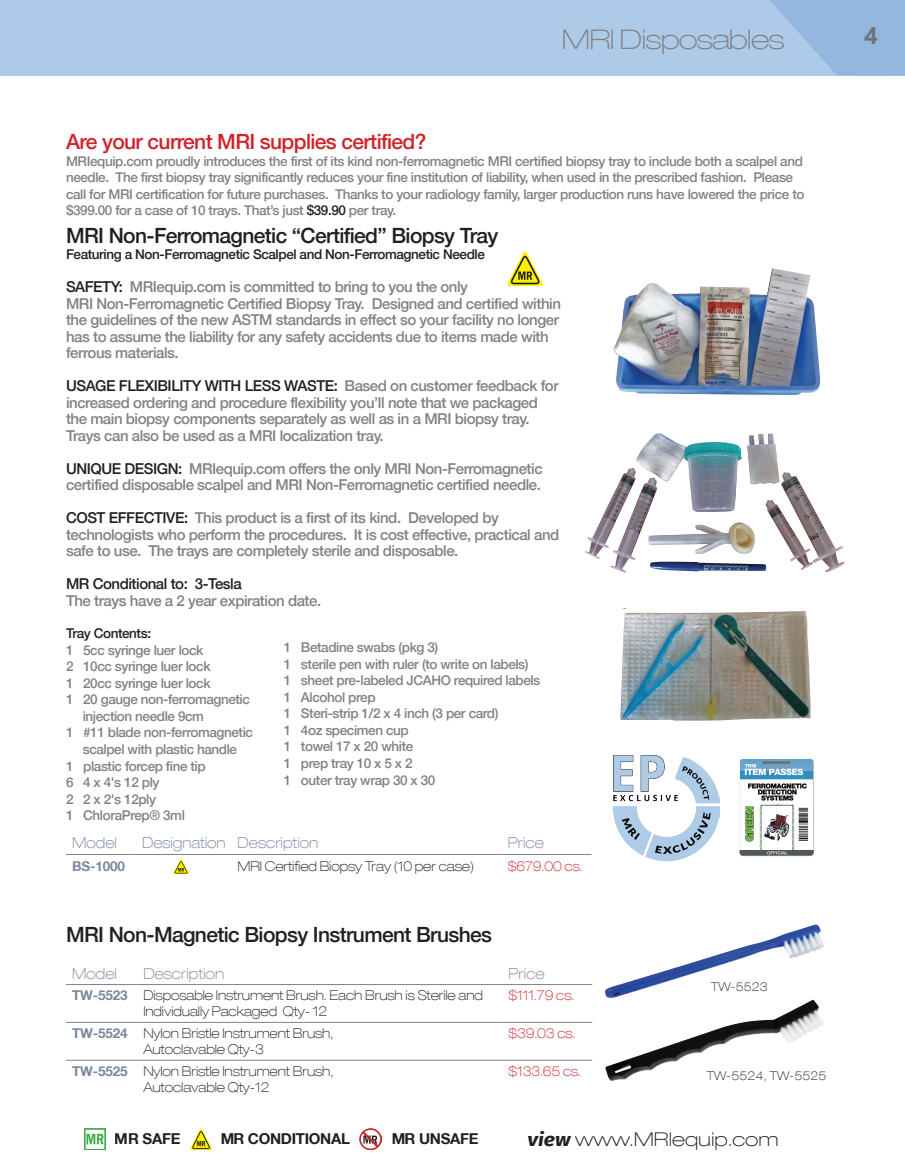
<style>
.page{position:relative;width:905px;height:1175px;background:#fff}
.page>*{position:absolute;margin:0;border:0;box-sizing:border-box;transform-origin:0 0}
.t1{font:100 expanded 27px "Helvetica 33";letter-spacing:-.03em;color:#808285;scale:1.11 1}
.t2{font:700 24px "Segoe UI";color:#808285}
.t3{font:500 21px "Helvetica 65";letter-spacing:-.03em;color:#231f20}
.t4{font:500 21px "Helvetica 65";letter-spacing:-.03em;color:#d1232a}
.t5{font:100 expanded 18.9px "Helvetica 33";color:#231f20;scale:1.11 1}
.t6{font:500 15px/16.5px "Helvetica 65";letter-spacing:-.03em;color:#808285}
.t7{font:100 expanded 15px "Helvetica 33";color:#78889f}
.t8{font:700 15px "Helvetica 75";letter-spacing:-.02em;color:#231f20}
.t9{font:500 15px "Helvetica 65";letter-spacing:-.03em;color:#231f20}
.t10{font:500 13.5px/16.5px "Helvetica 65";letter-spacing:-.03em;color:#808285}
.t11{font:100 expanded 13.5px/16.2px "Helvetica 33";letter-spacing:-.01em;color:#231f20}
.t12{font:500 13.5px "Helvetica 65";letter-spacing:-.03em;color:#231f20}
.t13{font:100 expanded 13.5px "Helvetica 33";letter-spacing:-.01em;color:#d1232a}
.t14{font:700 13.5px "Helvetica 75";letter-spacing:-.01em;color:#78889f}
.t15{font:100 expanded 12px "Helvetica 33";letter-spacing:.025em;color:#231f20}
.s1{color:#231f20}
.s2{font-family:"Fira Sans";font-weight:700;font-style:italic;font-stretch:normal}
</style>
<div class="page">
<hr style="left:66px;top:854px;width:66px;height:1px;background:#808285">
<hr style="left:132px;top:854px;width:99px;height:1px;background:#808285">
<hr style="left:231px;top:854px;width:271px;height:1px;background:#808285">
<hr style="left:502px;top:854px;width:89px;height:1px;background:#808285">
<img style="left:174px;top:859px;width:14px;height:14px">
<img style="left:739px;top:759px;width:75px;height:97px">
<img style="left:613px;top:755px;width:106px;height:107px">
<hr style="left:66px;top:1022px;width:71px;height:1px;background:#808285">
<hr style="left:137px;top:1022px;width:365px;height:1px;background:#808285">
<hr style="left:502px;top:1022px;width:90px;height:1px;background:#808285">
<hr style="left:66px;top:1060px;width:71px;height:1px;background:#808285">
<hr style="left:137px;top:1060px;width:365px;height:1px;background:#808285">
<hr style="left:502px;top:1060px;width:90px;height:1px;background:#808285">
<hr style="left:66px;top:984px;width:71px;height:1px;background:#808285">
<hr style="left:137px;top:984px;width:365px;height:1px;background:#808285">
<hr style="left:502px;top:984px;width:90px;height:1px;background:#808285">
<img style="left:507px;top:251px;width:35px;height:34px">
<img style="left:613px;top:268px;width:207px;height:127px">
<img style="left:585px;top:433px;width:248px;height:139px">
<img style="left:620px;top:608px;width:190px;height:112px">
<img style="left:605px;top:924px;width:219px;height:157px">
<div style="left:0;top:0;width:904px;height:76px;background:#adcbe8"></div>
<svg style="left:770px;top:0;width:134px;height:76px"></svg>
<img style="left:190px;top:1128px;width:21px;height:21px">
<img style="left:360px;top:1128px;width:21px;height:21px">
<img style="left:84px;top:1128px;width:21px;height:21px">
<h1 class="t1" style="left:561px;top:23px;width:202px">MRI Disposables</h1>
<h2 class="t2" style="left:864px;top:13px;width:15px">4</h2>
<p class="t4" style="left:66px;top:129px;width:362px">Are your current MRI supplies certified?</p>
<p class="t10" style="left:66px;top:152px;width:740px">MRIequip.com proudly introduces the first of its kind non-ferromagnetic MRI certified biopsy tray to include both a scalpel and needle. The first biopsy tray significantly reduces your fine institution of liability, when used in the prescribed fashion. Please call for MRI certification for future purchases. Thanks to your radiology family, larger production runs have lowered the price to $399.00 for a case of 10 trays. That’s just <span class="s1">$39.90</span> per tray.</p>
<p class="t3" style="left:66px;top:222px;width:434px">MRI Non-Ferromagnetic “Certified” Biopsy Tray</p>
<p class="t12" style="left:66px;top:246px;width:420px">Featuring a Non-Ferromagnetic Scalpel and Non-Ferromagnetic Needle</p>
<p class="t6" style="left:66px;top:278px;width:403px"><span class="s1">SAFETY:</span> MRIequip.com is committed to bring to you the only</p>
<p class="t6" style="left:66px;top:295px;width:496px">MRI Non-Ferromagnetic Certified Biopsy Tray. Designed and certified within the guidelines of the new ASTM standards in effect so your facility no longer has to assume the liability for any safety accidents due to items made with ferrous materials.</p>
<p class="t6" style="left:66px;top:377px;width:494px"><span class="s1">USAGE FLEXIBILITY WITH LESS WASTE:</span> Based on customer feedback for increased ordering and procedure flexibility you’ll note that we packaged the main biopsy components separately as well as in a MRI biopsy tray.<br>Trays can also be used as a MRI localization tray.</p>
<p class="t6" style="left:66px;top:460px;width:478px"><span class="s1">UNIQUE DESIGN:</span> MRIequip.com offers the only MRI Non-Ferromagnetic certified disposable scalpel and MRI Non-Ferromagnetic certified needle.</p>
<p class="t6" style="left:66px;top:509px;width:495px"><span class="s1">COST EFFECTIVE:</span> This product is a first of its kind. Developed by technologists who perform the procedures. It is cost effective, practical and safe to use. The trays are completely sterile and disposable.</p>
<p class="t9" style="left:66px;top:575px;width:177px">MR Conditional to: 3-Tesla</p>
<p class="t6" style="left:66px;top:592px;width:257px">The trays have a 2 year expiration date.</p>
<p class="t10" style="left:66px;top:625px;width:139px"><span class="s1">Tray Contents:<br></span>1 5cc syringe luer lock</p>
<p class="t10" style="left:66px;top:658px;width:146px">2 10cc syringe luer lock</p>
<p class="t10" style="left:66px;top:674px;width:146px">1 20cc syringe luer lock</p>
<p class="t10" style="left:66px;top:691px;width:185px">1 20 gauge non-ferromagnetic</p>
<p class="t10" style="left:83px;top:707px;width:123px">injection needle 9cm</p>
<p class="t10" style="left:66px;top:724px;width:188px">1 #11 blade non-ferromagnetic</p>
<p class="t10" style="left:83px;top:740px;width:156px">scalpel with plastic handle</p>
<p class="t10" style="left:66px;top:757px;width:141px">1 plastic forcep fine tip</p>
<p class="t10" style="left:66px;top:773px;width:95px">6 4 x 4's 12 ply</p>
<p class="t10" style="left:66px;top:790px;width:92px">2 2 x 2's 12ply</p>
<p class="t10" style="left:66px;top:806px;width:120px">1 ChloraPrep® 3ml</p>
<p class="t10" style="left:284px;top:639px;width:156px">1 Betadine swabs (pkg 3)</p>
<p class="t10" style="left:284px;top:655px;width:246px">1 sterile pen with ruler (to write on labels)</p>
<p class="t10" style="left:284px;top:672px;width:258px">1 sheet pre-labeled JCAHO required labels</p>
<p class="t10" style="left:284px;top:688px;width:93px">1 Alcohol prep</p>
<p class="t10" style="left:284px;top:705px;width:216px">1 Steri-strip 1/2 x 4 inch (3 per card)</p>
<p class="t10" style="left:284px;top:721px;width:126px">1 4oz specimen cup</p>
<p class="t10" style="left:284px;top:738px;width:131px">1 towel 17 x 20 white</p>
<p class="t10" style="left:284px;top:754px;width:130px">1 prep tray 10 x 5 x 2</p>
<p class="t10" style="left:284px;top:771px;width:153px">1 outer tray wrap 30 x 30</p>
<p class="t7" style="left:72px;top:834px;width:46px">Model</p>
<p class="t7" style="left:142px;top:834px;width:85px">Designation</p>
<p class="t7" style="left:237px;top:834px;width:82px">Description</p>
<p class="t7" style="left:508px;top:834px;width:38px">Price</p>
<p class="t14" style="left:72px;top:858px;width:54px">BS-1000</p>
<p class="t11" style="left:237px;top:858px;width:238px">MRI Certified Biopsy Tray (10 per case)</p>
<p class="t13" style="left:508px;top:858px;width:76px">$679.00 cs.</p>
<p class="t3" style="left:66px;top:921px;width:427px">MRI Non-Magnetic Biopsy Instrument Brushes</p>
<p class="t7" style="left:72px;top:964px;width:46px">Model</p>
<p class="t7" style="left:143px;top:964px;width:82px">Description</p>
<p class="t7" style="left:508px;top:964px;width:38px">Price</p>
<p class="t14" style="left:72px;top:987px;width:57px">TW-5523</p>
<p class="t11" style="left:143px;top:987px;width:341px">Disposable Instrument Brush. Each Brush is Sterile and<br>Individually Packaged Qty- 12</p>
<p class="t13" style="left:508px;top:987px;width:67px">$111.79 cs.</p>
<p class="t14" style="left:72px;top:1024px;width:57px">TW-5524</p>
<p class="t11" style="left:143px;top:1025px;width:191px">Nylon Bristle Instrument Brush,</p>
<p class="t11" style="left:143px;top:1041px;width:122px">Autoclavable Qty-3</p>
<p class="t13" style="left:508px;top:1025px;width:69px">$39.03 cs.</p>
<p class="t14" style="left:72px;top:1062px;width:57px">TW-5525</p>
<p class="t11" style="left:143px;top:1062px;width:191px">Nylon Bristle Instrument Brush,</p>
<p class="t11" style="left:143px;top:1079px;width:128px">Autoclavable Qty-12</p>
<p class="t13" style="left:508px;top:1063px;width:74px">$133.65 cs.</p>
<p class="t15" style="left:711px;top:979px;width:58px">TW-5523</p>
<p class="t15" style="left:706px;top:1068px;width:121px">TW-5524, TW-5525</p>
<p class="t8" style="left:115px;top:1129px;width:67px">MR SAFE</p>
<p class="t8" style="left:220px;top:1129px;width:131px">MR CONDITIONAL</p>
<p class="t8" style="left:391px;top:1129px;width:89px">MR UNSAFE</p>
<p class="t5" style="left:527px;top:1127px;width:228px"><span class="s2">view</span> www.MRIequip.com</p>
</div>
